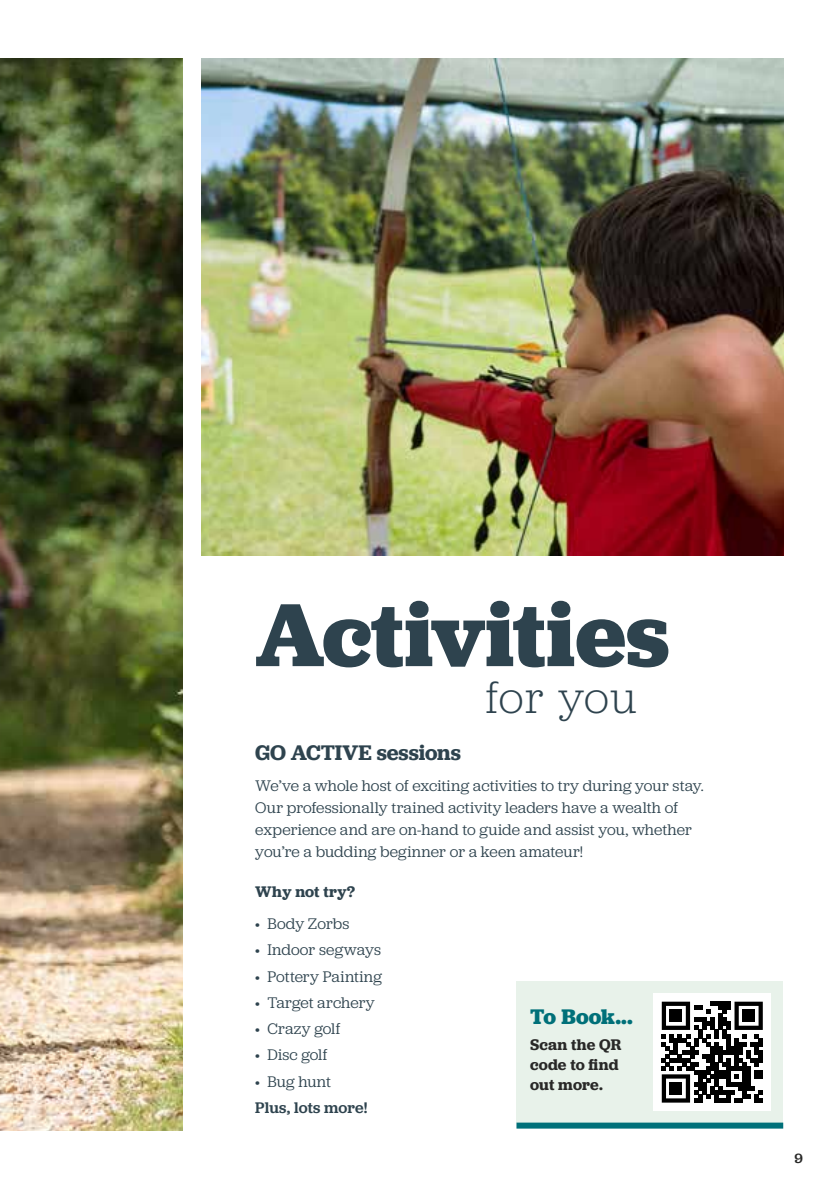
<style>
.page{position:relative;width:840px;height:1191px;background:#fff}
.page>*{position:absolute;margin:0;border:0;box-sizing:border-box;transform-origin:0 0}
.t1{font:700 93px "Jubilat";color:#2e434e}
.t2{font:300 46.4px "Jubilat";letter-spacing:.025em;color:#2e434e}
.t3{font:600 22px "Jubilat";letter-spacing:-.005em;color:#2e434e}
.t4{font:700 22px "Jubilat";color:#007079}
.t5{font:16px/22px "Jubilat";letter-spacing:.01em;color:#2e434e}
.t6{font:600 16px/20px "Jubilat";letter-spacing:.01em;color:#282827}
.t7{font:500 16px "Jubilat";letter-spacing:.005em;color:#2e434e}
.t8{font:600 16px "Jubilat";letter-spacing:.015em;color:#2e434e}
.t9{font:500 14px "Jubilat";color:#282827}
</style>
<div class="page">
<img style="left:0;top:58px;width:182px;height:1072px">
<div style="left:516px;top:981px;width:266px;height:142px;background:#e8f2ea"></div>
<div style="left:653px;top:993px;width:117px;height:117px;background:#fff"></div>
<svg style="left:661px;top:1001px;width:101px;height:101px"></svg>
<div style="left:669px;top:1009px;width:12px;height:12px;background:#000"></div>
<div style="left:742px;top:1009px;width:12px;height:12px;background:#000"></div>
<div style="left:669px;top:1082px;width:12px;height:12px;background:#000"></div>
<div style="left:516px;top:1122px;width:266px;height:6px;background:#007079"></div>
<img style="left:201px;top:58px;width:581px;height:498px">
<h1 class="t1" style="left:255px;top:575px;width:415px">Activities</h1>
<h2 class="t2" style="left:485px;top:668px;width:152px">for you</h2>
<h3 class="t3" style="left:255px;top:738px;width:207px">GO ACTIVE sessions</h3>
<p class="t5" style="left:255px;top:773px;width:449px">We’ve a whole host of exciting activities to try during your stay.<br>Our professionally trained activity leaders have a wealth of experience and are on-hand to guide and assist you, whether you’re a budding beginner or a keen amateur!</p>
<p class="t8" style="left:255px;top:881px;width:101px">Why not try?</p>
<p class="t5" style="left:255px;top:912px;width:95px">• Body Zorbs</p>
<p class="t5" style="left:255px;top:938px;width:127px">• Indoor segways</p>
<p class="t5" style="left:255px;top:964px;width:128px">• Pottery Painting</p>
<p class="t5" style="left:255px;top:991px;width:121px">• Target archery</p>
<p class="t5" style="left:255px;top:1017px;width:86px">• Crazy golf</p>
<p class="t5" style="left:255px;top:1043px;width:74px">• Disc golf</p>
<p class="t5" style="left:255px;top:1069px;width:77px">• Bug hunt</p>
<p class="t7" style="left:255px;top:1097px;width:114px">Plus, lots more!</p>
<h3 class="t4" style="left:530px;top:1002px;width:104px">To Book...</h3>
<p class="t6" style="left:530px;top:1034px;width:93px">Scan the QR code to find out more.</p>
<p class="t9" style="left:794px;top:1149px;width:10px">9</p>
</div>
